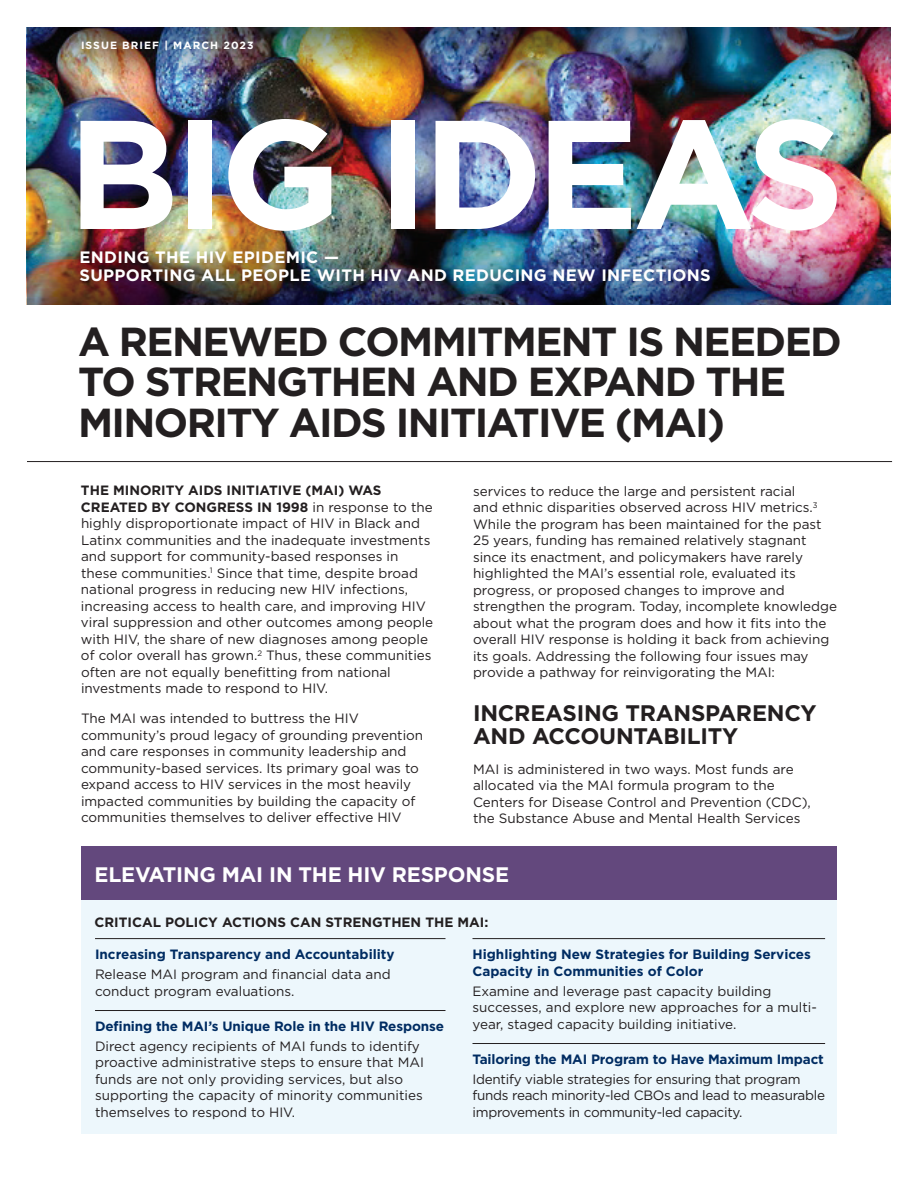
<style>
.page{position:relative;width:918px;height:1188px;background:#fff}
.page>*{position:absolute;margin:0;border:0;box-sizing:border-box;transform-origin:0 0}
.t1{font:700 154.5px "Gotham";color:#fff}
.t2{font:700 40.5px/40.5px "Gotham";letter-spacing:-.04em;color:#231f20}
.t3{font:700 22.5px/23.2px "Gotham";letter-spacing:-.01em;color:#231f20}
.t4{font:700 21px "Gotham";letter-spacing:-.01em;color:#fff}
.t5{font:700 16.5px/18px "Gotham";letter-spacing:.02em;color:#fff}
.t6{font:13.5px/16.5px "Gotham";letter-spacing:-.005em;color:#231f20}
.t7{font:700 13.5px/16.5px "Gotham";color:#002c62}
.t8{font:700 13.5px "Gotham";color:#231f20}
.t9{font:700 10.5px "Gotham";letter-spacing:.1em;color:#fff}
.s1{font-weight:700}
</style>
<div class="page">
<hr style="left:27px;top:461px;width:865px;height:1px;background:#231f20">
<div style="left:81px;top:866px;width:756px;height:268px;background:#edf7fc"></div>
<hr style="left:95px;top:938px;width:351px;height:1px;background:#231f20">
<hr style="left:95px;top:1010px;width:351px;height:1px;background:#231f20">
<hr style="left:472px;top:938px;width:353px;height:1px;background:#231f20">
<hr style="left:472px;top:1043px;width:353px;height:1px;background:#231f20">
<img style="left:27px;top:83px;width:864px;height:150px">
<img style="left:27px;top:27px;width:864px;height:56px">
<img style="left:27px;top:233px;width:864px;height:71px">
<div style="left:81px;top:846px;width:756px;height:54px;background:#63487d"></div>
<p class="t9" style="left:81px;top:39px;width:174px">ISSUE BRIEF | MARCH 2023</p>
<h1 class="t1" style="left:68px;top:85px;width:779px">BIG IDEAS</h1>
<p class="t5" style="left:80px;top:248px;width:633px">ENDING THE HIV EPIDEMIC —<br>SUPPORTING ALL PEOPLE WITH HIV AND REDUCING NEW INFECTIONS</p>
<h2 class="t2" style="left:78px;top:320px;width:765px">A RENEWED COMMITMENT IS NEEDED<br>TO STRENGTHEN AND EXPAND THE<br>MINORITY AIDS INITIATIVE (MAI)</h2>
<p class="t6" style="left:81px;top:482px;width:354px"><span class="s1">THE MINORITY AIDS INITIATIVE (MAI) WAS CREATED BY CONGRESS IN 1998</span> in response to the highly disproportionate impact of HIV in Black and Latinx communities and the inadequate investments and support for community-based responses in these communities.<sup>1</sup> Since that time, despite broad national progress in reducing new HIV infections, increasing access to health care, and improving HIV viral suppression and other outcomes among people with HIV, the share of new diagnoses among people of color overall has grown.<sup>2</sup> Thus, these communities often are not equally benefitting from national investments made to respond to HIV.</p>
<p class="t6" style="left:81px;top:710px;width:344px">The MAI was intended to buttress the HIV community’s proud legacy of grounding prevention and care responses in community leadership and community-based services. Its primary goal was to expand access to HIV services in the most heavily impacted communities by building the capacity of communities themselves to deliver effective HIV</p>
<p class="t6" style="left:473px;top:482px;width:366px">services to reduce the large and persistent racial<br>and ethnic disparities observed across HIV metrics.<sup>3<br></sup>While the program has been maintained for the past 25 years, funding has remained relatively stagnant since its enactment, and policymakers have rarely highlighted the MAI’s essential role, evaluated its progress, or proposed changes to improve and strengthen the program. Today, incomplete knowledge about what the program does and how it fits into the overall HIV response is holding it back from achieving its goals. Addressing the following four issues may provide a pathway for reinvigorating the MAI:</p>
<h2 class="t3" style="left:473px;top:700px;width:345px">INCREASING TRANSPARENCY<br>AND ACCOUNTABILITY</h2>
<p class="t6" style="left:473px;top:761px;width:339px">MAI is administered in two ways. Most funds are allocated via the MAI formula program to the Centers for Disease Control and Prevention (CDC), the Substance Abuse and Mental Health Services</p>
<h2 class="t4" style="left:94px;top:863px;width:416px">ELEVATING MAI IN THE HIV RESPONSE</h2>
<p class="t8" style="left:94px;top:914px;width:395px">CRITICAL POLICY ACTIONS CAN STRENGTHEN THE MAI:</p>
<p class="t7" style="left:95px;top:946px;width:301px">Increasing Transparency and Accountability</p>
<p class="t6" style="left:95px;top:966px;width:297px">Release MAI program and financial data and conduct program evaluations.</p>
<p class="t7" style="left:95px;top:1018px;width:350px">Defining the MAI’s Unique Role in the HIV Response</p>
<p class="t6" style="left:95px;top:1038px;width:330px">Direct agency recipients of MAI funds to identify proactive administrative steps to ensure that MAI funds are not only providing services, but also supporting the capacity of minority communities themselves to respond to HIV.</p>
<p class="t7" style="left:472px;top:946px;width:340px">Highlighting New Strategies for Building Services<br>Capacity in Communities of Color</p>
<p class="t6" style="left:472px;top:982px;width:346px">Examine and leverage past capacity building successes, and explore new approaches for a multi&shy;year, staged capacity building initiative.</p>
<p class="t7" style="left:472px;top:1051px;width:353px">Tailoring the MAI Program to Have Maximum Impact</p>
<p class="t6" style="left:472px;top:1071px;width:354px">Identify viable strategies for ensuring that program funds reach minority-led CBOs and lead to measurable improvements in community-led capacity.</p>
</div>
